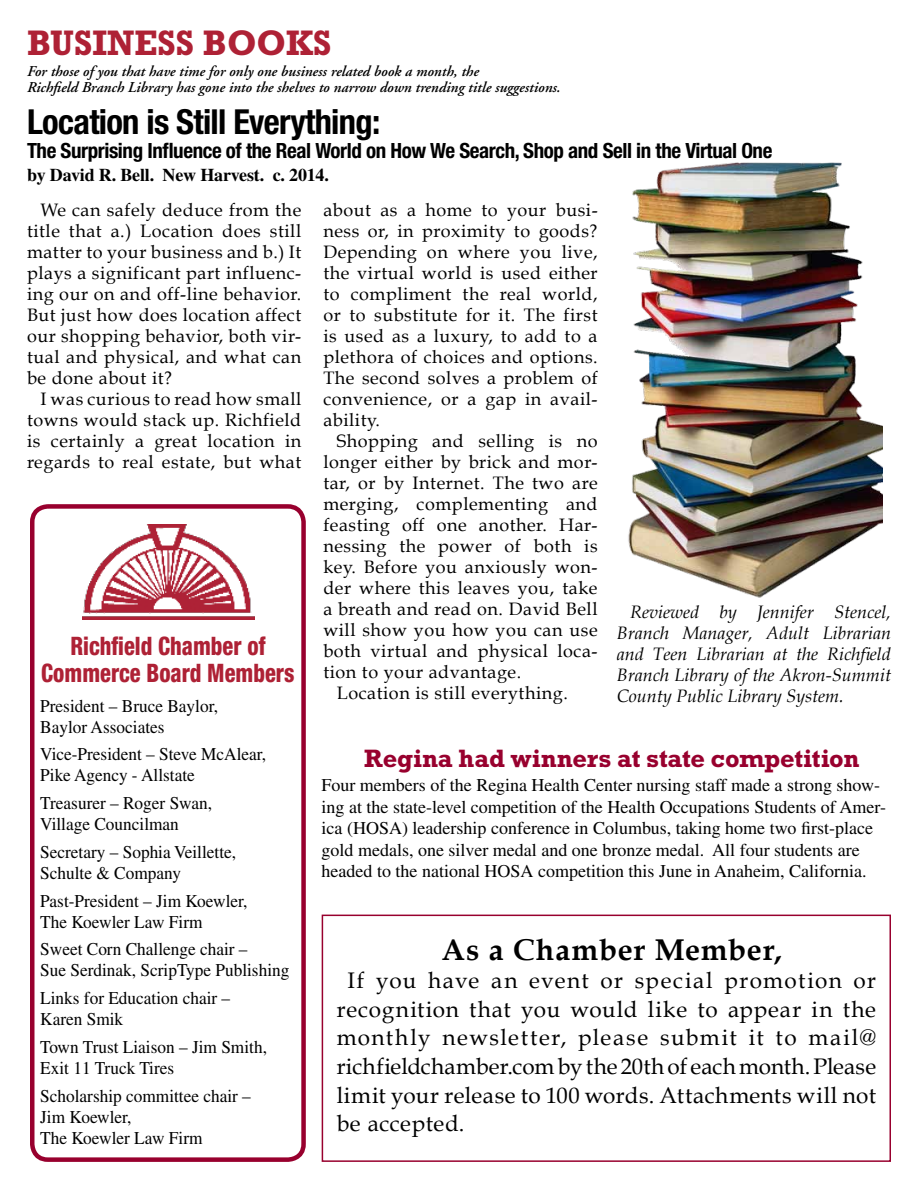
<style>
.page{position:relative;width:918px;height:1188px;background:#fff}
.page>*{position:absolute;margin:0;border:0;box-sizing:border-box;transform-origin:0 0}
.t1{font:700 36px "Rockwell";color:#ae2135;scale:.96 1}
.t2{font:700 condensed 34.5px "Helvetica Neue";letter-spacing:-.02em;color:#000}
.t3{font:700 30px "Book Antiqua";letter-spacing:.03em;color:#000}
.t4{font:800 condensed 25.5px/27px "Helvetica Neue";color:#ae2135;text-align:center;scale:.88 1}
.t5{font:700 25.5px "Rockwell";letter-spacing:-.01em;color:#98002e}
.t6{font:22.5px/28.5px "Book Antiqua";letter-spacing:.02em;color:#000;text-align:justify}
.t7{font:700 condensed 21px "Helvetica Neue";letter-spacing:-.02em;color:#000}
.t8{font:18px/21px "Book Antiqua";letter-spacing:.03em;color:#000;text-align:justify}
.t9{font:18px/21px "Times";color:#000;scale:.96 1}
.t10{font:18px/21.6px "Times";color:#000}
.t11{font:italic 18px/21px "Book Antiqua";color:#000;text-align:justify}
.t12{font:700 18px "Times";letter-spacing:-.01em;color:#000}
.t13{font:italic 600 15px/16.5px "Adobe Garamond";color:#000}
</style>
<div class="page">
<img style="left:628px;top:162px;width:255px;height:436px">
<div style="left:30px;top:504px;width:276px;height:658px;border:4px solid #98002e;border-radius:16px"></div>
<img style="left:82px;top:525px;width:173px;height:95px">
<div style="left:322px;top:915px;width:569px;height:247px;border:2px solid #98002e"></div>
<h1 class="t1" style="left:27px;top:22px;width:213px">Business Boo</h1>
<h1 class="t1" style="left:286px;top:22px;width:49px">ks</h1>
<p class="t13" style="left:27px;top:63px;width:535px">For those of you that have time for only one business related book a month, the<br>Richfield Branch Library has gone into the shelves to narrow down trending title suggestions.</p>
<h2 class="t2" style="left:27px;top:101px;width:355px">Location is Still Everything:</h2>
<p class="t7" style="left:27px;top:138px;width:747px">The Surprising Influence of the Real World on How We Search, Shop and Sell in the Virtual One</p>
<p class="t12" style="left:27px;top:164px;width:303px">by David R. Bell. New Harvest. c. 2014.</p>
<p class="t8" style="left:27px;top:199px;width:276px;text-indent:14px">We can safely deduce from the title that a.) Location does still matter to your business and b.) It plays a significant part influenc&shy;ing our on and off-line behavior.<br>But just how does location affect our shopping behavior, both vir&shy;tual and physical, and what can be done about it?</p>
<p class="t8" style="left:27px;top:388px;width:276px;text-indent:14px">I was curious to read how small towns would stack up. Richfield is certainly a great location in regards to real estate, but what</p>
<h3 class="t4" style="left:41px;top:632px;width:289px">Richfield Chamber of<br>Commerce Board Members</h3>
<p class="t9" style="left:40px;top:695px;width:187px">President – Bruce Baylor,<br>Baylor Associates</p>
<p class="t9" style="left:40px;top:744px;width:237px">Vice-President – Steve McAlear,<br>Pike Agency - Allstate</p>
<p class="t9" style="left:40px;top:792px;width:181px">Treasurer – Roger Swan,<br>Village Councilman</p>
<p class="t9" style="left:40px;top:841px;width:206px">Secretary – Sophia Veillette,<br>Schulte &amp; Company</p>
<p class="t9" style="left:40px;top:890px;width:217px">Past-President – Jim Koewler,<br>The Koewler Law Firm</p>
<p class="t9" style="left:40px;top:939px;width:261px">Sweet Corn Challenge chair –<br>Sue Serdinak, ScripType Publishing</p>
<p class="t9" style="left:40px;top:988px;width:199px">Links for Education chair –<br>Karen Smik</p>
<p class="t9" style="left:40px;top:1036px;width:238px">Town Trust Liaison – Jim Smith,<br>Exit 11 Truck Tires</p>
<p class="t9" style="left:40px;top:1085px;width:221px">Scholarship committee chair –<br>Jim Koewler,<br>The Koewler Law Firm</p>
<p class="t8" style="left:323px;top:199px;width:276px">about as a home to your busi&shy;ness or, in proximity to goods?<br>Depending on where you live, the virtual world is used either to compliment the real world, or to substitute for it. The first is used as a luxury, to add to a plethora of choices and options.<br>The second solves a problem of convenience, or a gap in avail&shy;ability.</p>
<p class="t8" style="left:337px;top:430px;width:262px">Shopping and selling is no</p>
<p class="t8" style="left:323px;top:451px;width:276px">longer either by brick and mor-</p>
<p class="t8" style="left:323px;top:472px;width:276px">tar, or by Internet. The two are</p>
<p class="t8" style="left:323px;top:493px;width:276px">merging, complementing and</p>
<p class="t8" style="left:323px;top:514px;width:276px">feasting off one another. Har-</p>
<p class="t8" style="left:323px;top:535px;width:276px">nessing the power of both is</p>
<p class="t8" style="left:323px;top:556px;width:276px">key. Before you anxiously won-</p>
<p class="t8" style="left:323px;top:577px;width:276px">der where this leaves you, take</p>
<p class="t8" style="left:323px;top:598px;width:276px">a breath and read on. David Bell</p>
<p class="t8" style="left:323px;top:619px;width:276px">will show you how you can use</p>
<p class="t8" style="left:323px;top:640px;width:276px">both virtual and physical loca-</p>
<p class="t8" style="left:323px;top:661px;width:199px">tion to your advantage.</p>
<p class="t8" style="left:337px;top:683px;width:233px">Location is still everything.</p>
<p class="t11" style="left:617px;top:602px;width:276px;text-indent:14px">Reviewed by Jennifer Stencel, Branch Manager, Adult Librarian and Teen Librarian at the Richfield Branch Library of the Akron-Summit County Public Library System.</p>
<h3 class="t5" style="left:364px;top:744px;width:497px">Regina had winners at state competition</h3>
<p class="t10" style="left:322px;top:774px;width:566px">Four members of the Regina Health Center nursing staff made a strong show&shy;ing at the state-level competition of the Health Occupations Students of Amer&shy;ica (HOSA) leadership conference in Columbus, taking home two first-place gold medals, one silver medal and one bronze medal. All four students are headed to the national HOSA competition this June in Anaheim, California.</p>
<h3 class="t3" style="left:442px;top:932px;width:342px">As a Chamber Member,</h3>
<p class="t6" style="left:337px;top:967px;width:541px;text-indent:11px">If you have an event or special promotion or recognition that you would like to appear in the monthly newsletter, please submit it to mail@ richfieldchamber.com by the 20th of each month. Please limit your release to 100 words. Attachments will not be accepted.</p>
</div>
